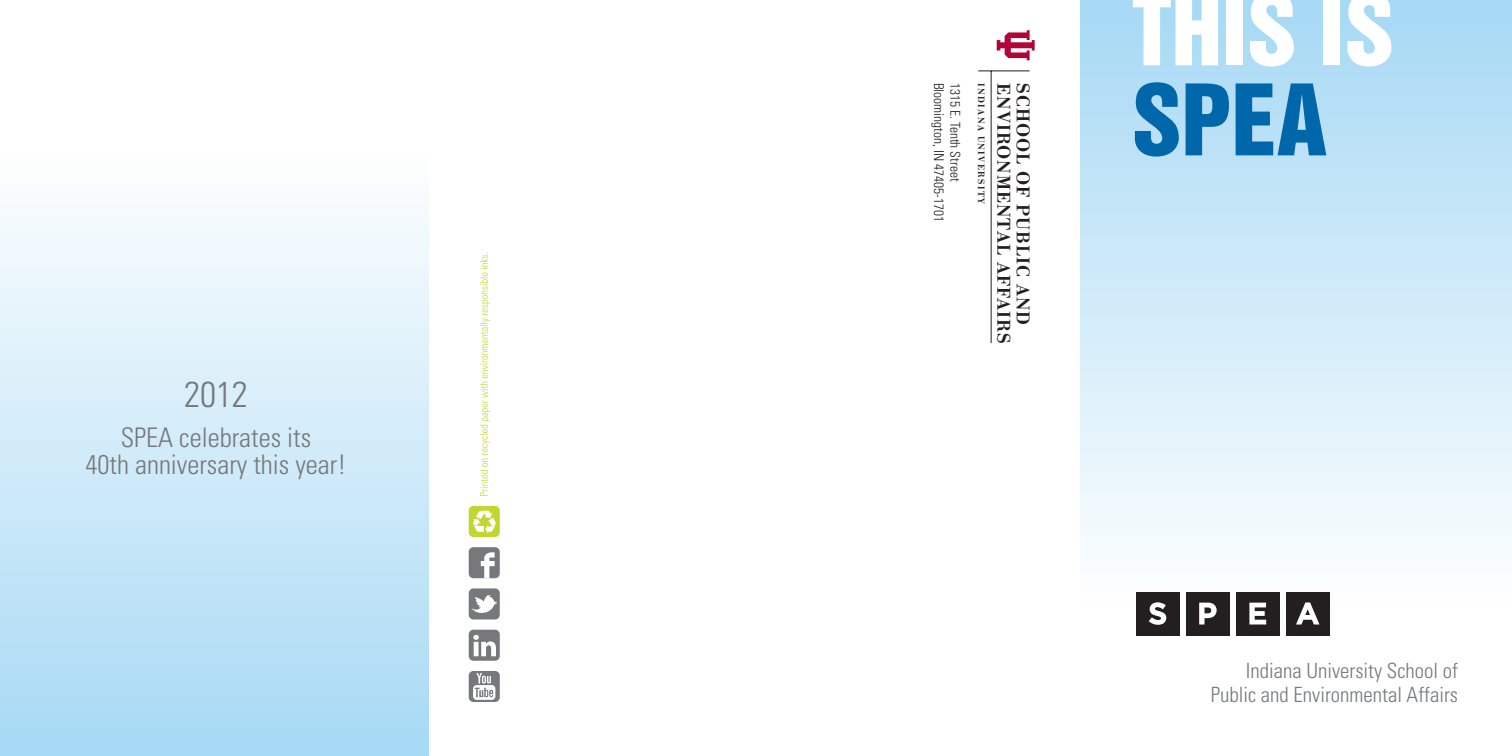
<style>
.page{position:relative;width:1512px;height:756px;background:#fff}
.page>*{position:absolute;margin:0;border:0;box-sizing:border-box;transform-origin:0 0}
.t1{font:90px "Helvetica Inserat";color:#fff}
.t2{font:90px "Helvetica Inserat";color:#0067aa}
.t3{font:300 condensed 36px "Univers";color:#76787b}
.t4{font:300 condensed 27px "Univers";color:#76787b}
.t5{font:300 condensed 21px "Univers";color:#76787b}
.t6{font:700 19.2px/19.2px "IU";letter-spacing:.055em;color:#231f20}
.t7{font:300 condensed 13.5px "Univers";color:#231f20}
.t8{font:700 9.6px "IU";letter-spacing:.15em;color:#231f20}
</style>
<div class="page">
<div style="left:0;top:149px;width:429px;height:607px;background:linear-gradient(to bottom,#fefefe,#a6d9f4)"></div>
<div style="left:1080px;top:0;width:432px;height:607px;background:linear-gradient(to bottom,#a6d9f4,#fefefe)"></div>
<div style="left:1136px;top:592px;width:44px;height:43px;background:#231f20"></div>
<svg style="left:1149px;top:602px;width:17px;height:23px"></svg>
<div style="left:1186px;top:592px;width:44px;height:43px;background:#231f20"></div>
<svg style="left:1199px;top:603px;width:18px;height:22px"></svg>
<div style="left:1236px;top:592px;width:44px;height:43px;background:#231f20"></div>
<svg style="left:1249px;top:603px;width:17px;height:22px"></svg>
<div style="left:1286px;top:592px;width:43px;height:43px;background:#231f20"></div>
<svg style="left:1296px;top:602px;width:23px;height:23px"></svg>
<div style="left:469px;top:671px;width:31px;height:31px;background:#76787b;border-radius:5px"></div>
<svg style="left:473px;top:673px;width:22px;height:27px"></svg>
<div style="left:469px;top:547px;width:31px;height:31px;background:#76787b;border-radius:5px"></div>
<svg style="left:481px;top:552px;width:14px;height:26px"></svg>
<div style="left:469px;top:630px;width:31px;height:31px;background:#76787b;border-radius:5px"></div>
<svg style="left:473px;top:635px;width:23px;height:21px"></svg>
<div style="left:469px;top:588px;width:31px;height:31px;background:#76787b;border-radius:5px"></div>
<svg style="left:471px;top:595px;width:26px;height:18px"></svg>
<div style="left:469px;top:506px;width:31px;height:31px;background:#c1d72f;border-radius:5px"></div>
<svg style="left:473px;top:511px;width:23px;height:23px"></svg>
<svg style="left:480px;top:253px;width:10px;height:243px"></svg>
<svg style="left:997px;top:30px;width:38px;height:30px"></svg>
<hr style="left:991px;top:71px;width:1px;height:272px;background:#231f20">
<hr style="left:978px;top:71px;width:52px;height:1px;background:#231f20">
<p class="t3" style="left:184px;top:372px;width:65px">2012</p>
<p class="t4" style="left:121px;top:421px;width:192px">SPEA celebrates its</p>
<p class="t4" style="left:86px;top:448px;width:262px">40th anniversary this year!</p>
<p class="t7" style="left:947px;top:83px;width:141px;rotate:90deg">Bloomington, IN 47405-1701</p>
<p class="t7" style="left:963px;top:83px;width:100px;rotate:90deg">1315 E. Tenth Street</p>
<p class="t8" style="left:987px;top:83px;width:123px;rotate:90deg">INDIANA UNIVERSITY</p>
<p class="t6" style="left:1032px;top:83px;width:262px;rotate:90deg">SCHOOL OF PUBLIC AND<br>ENVIRONMENTAL AFFAIRS</p>
<p class="t1" style="left:1132px;top:-24px;width:264px">THIS IS</p>
<p class="t2" style="left:1132px;top:66px;width:197px">SPEA</p>
<p class="t5" style="left:1246px;top:658px;width:214px">Indiana University School of</p>
<p class="t5" style="left:1211px;top:682px;width:249px">Public and Environmental Affairs</p>
</div>
